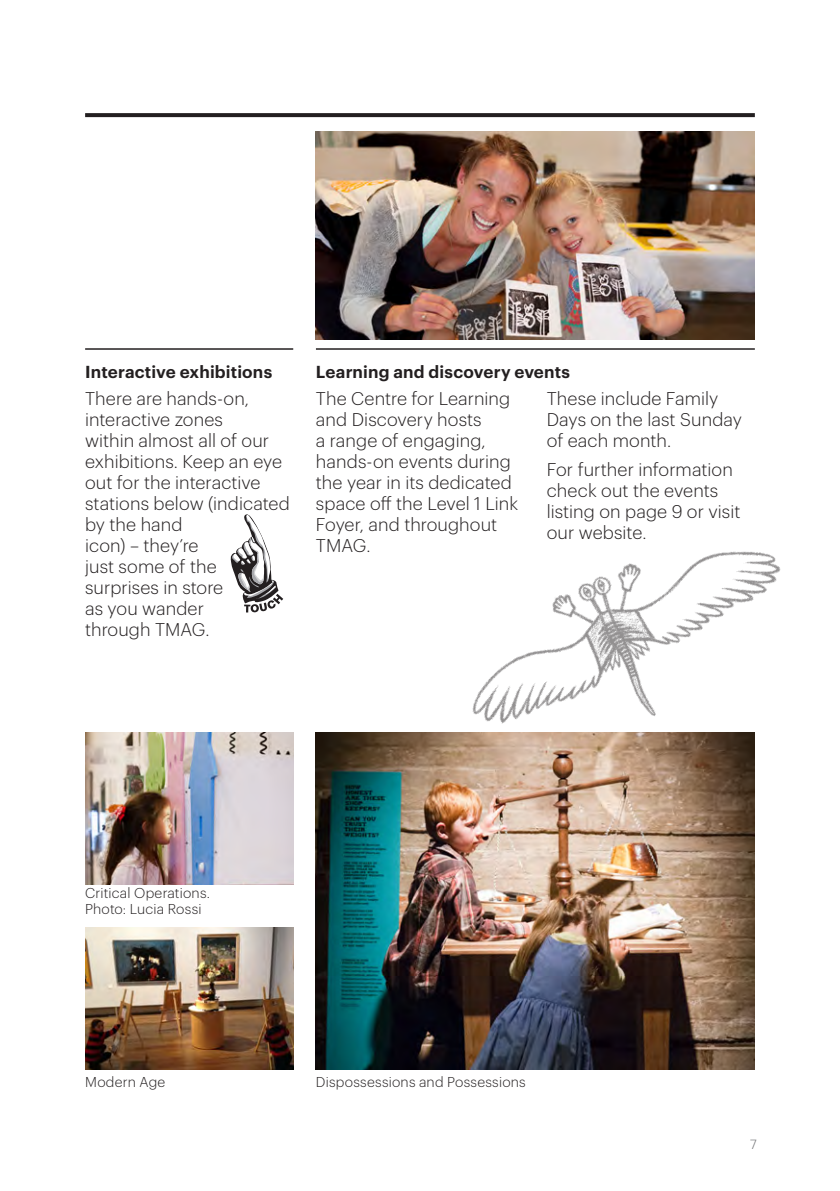
<style>
.page{position:relative;width:840px;height:1191px;background:#fff}
.page>*{position:absolute;margin:0;border:0;box-sizing:border-box;transform-origin:0 0}
.body{font:300 18px/21px "Graphik";letter-spacing:.005em;color:#231f20}
.Exhibition_Title{font:600 17px "Graphik";letter-spacing:.01em;color:#231f20}
.Photo_credit{font:300 14px/16px "Graphik";letter-spacing:.02em;color:#231f20}
.t1{font:300 13px "Graphik";color:#6c6d70}
</style>
<div class="page">
<img style="left:85px;top:927px;width:208px;height:142px">
<hr style="left:85px;top:348px;width:208px;height:2px;background:#231f20">
<img style="left:85px;top:732px;width:208px;height:152px">
<img style="left:316px;top:732px;width:438px;height:337px">
<svg style="left:85px;top:113px;width:669px;height:4px;fill:#231f20"></svg>
<hr style="left:316px;top:348px;width:438px;height:2px;background:#231f20">
<img style="left:316px;top:132px;width:438px;height:208px">
<svg style="left:230px;top:514px;width:53px;height:98px"></svg>
<img style="left:454px;top:551px;width:327px;height:259px">
<p class="Exhibition_Title" style="left:85px;top:359px;width:188px">Interactive exhibitions</p>
<p class="body" style="left:85px;top:386px;width:206px">There are hands-on, interactive zones<br>within almost all of our exhibitions. Keep an eye out for the interactive stations below (indicated by the hand<br>icon) – they’re<br>just some of the surprises in store<br>as you wander<br>through TMAG.</p>
<p class="Exhibition_Title" style="left:316px;top:359px;width:255px">Learning and discovery events</p>
<p class="body" style="left:316px;top:386px;width:204px">The Centre for Learning and Discovery hosts<br>a range of engaging, hands-on events during the year in its dedicated space off the Level 1 Link<br>Foyer, and throughout<br>TMAG.</p>
<p class="body" style="left:546px;top:386px;width:196px">These include Family<br>Days on the last Sunday of each month.</p>
<p class="body" style="left:546px;top:458px;width:195px">For further information check out the events listing on page 9 or visit our website.</p>
<p class="Photo_credit" style="left:85px;top:884px;width:126px">Critical Operations.<br>Photo: Lucia Rossi</p>
<p class="Photo_credit" style="left:85px;top:1072px;width:82px">Modern Age</p>
<p class="Photo_credit" style="left:316px;top:1072px;width:211px">Dispossessions and Possessions</p>
<p class="t1" style="left:749px;top:1134px;width:8px">7</p>
</div>
